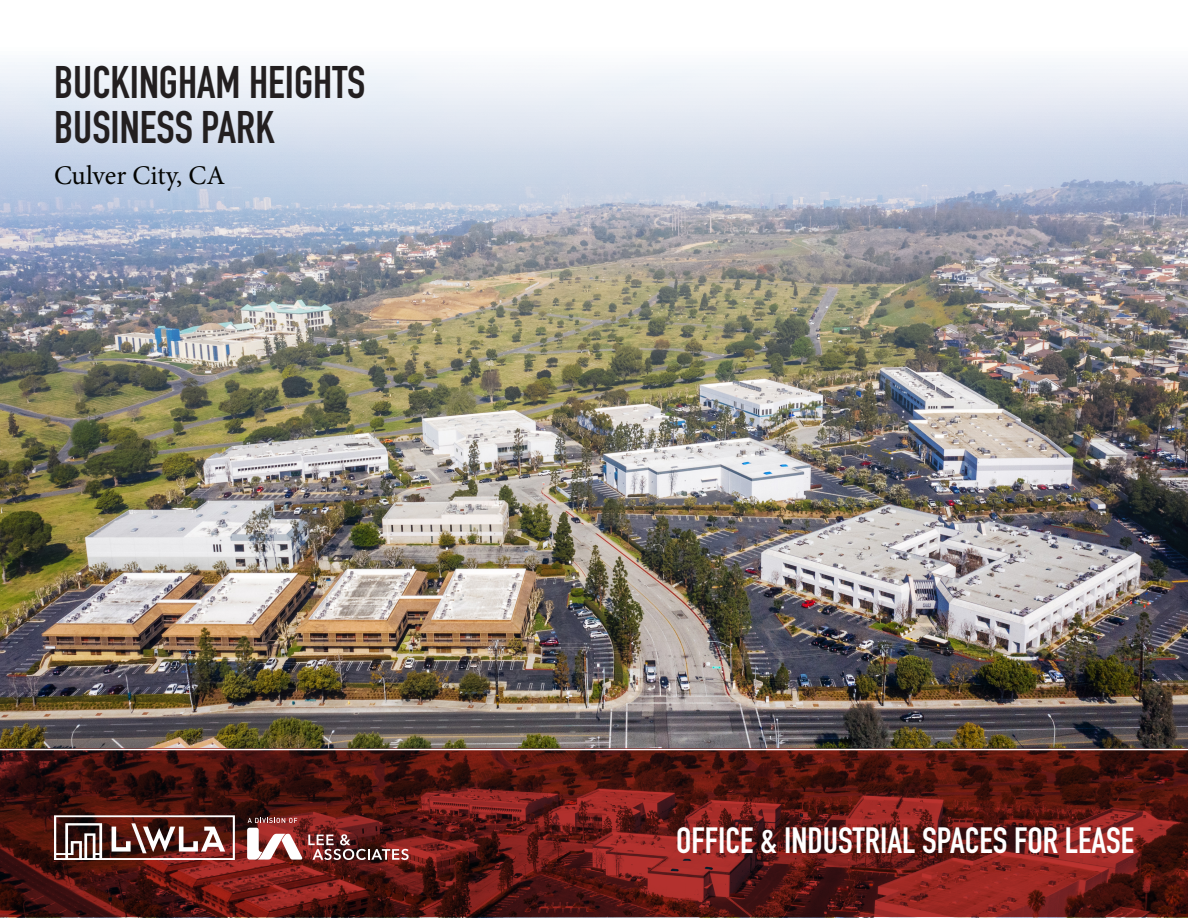
<style>
.page{position:relative;width:1188px;height:918px;background:#fff}
.page>*{position:absolute;margin:0;border:0;box-sizing:border-box;transform-origin:0 0}
.t1{font:700 45px/45px "DIN Condensed";color:#231f20}
.t2{font:700 36px "DIN Condensed";color:#fff}
.t3{font:27px "Minion Pro";color:#040503}
</style>
<div class="page">
<img style="left:0;top:62px;width:1188px;height:686px">
<svg style="left:0;top:748px;width:1188px;height:169px;background:#5b1814"></svg>
<hr style="left:0;top:749px;width:1188px;height:1px;background:#fff">
<svg style="left:54px;top:815px;width:181px;height:45px"></svg>
<svg style="left:247px;top:818px;width:162px;height:42px"></svg>
<p class="t1" style="left:54px;top:59px;width:313px">BUCKINGHAM HEIGHTS<br>BUSINESS PARK</p>
<p class="t3" style="left:54px;top:157px;width:173px">Culver City, CA</p>
<p class="t2" style="left:676px;top:816px;width:459px">OFFICE &amp; INDUSTRIAL SPACES FOR LEASE</p>
</div>
